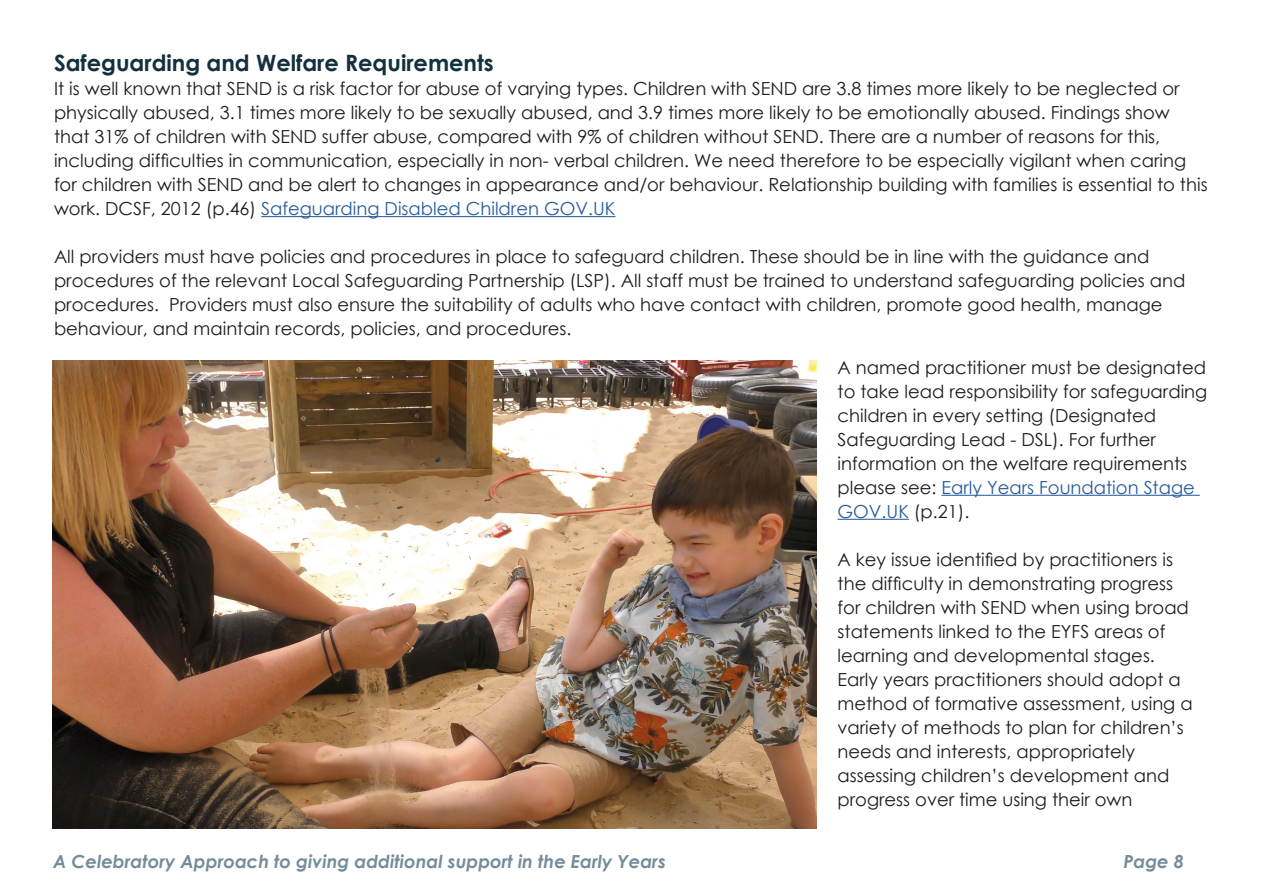
<style>
.page{position:relative;width:1263px;height:893px;background:#fff}
.page>*{position:absolute;margin:0;border:0;box-sizing:border-box;transform-origin:0 0}
.t1{font:700 22.5px "Century Gothic";color:#12303e}
.t2{font:18px/24px "Century Gothic";color:#1d1d1b}
.t3{font:italic 700 18px "Century Gothic";color:#758c9b}
.s1{color:#275b9c}
</style>
<div class="page">
<hr style="left:261px;top:216px;width:354px;height:1px;background:#275b9c">
<hr style="left:941px;top:495px;width:259px;height:1px;background:#275b9c">
<hr style="left:837px;top:519px;width:72px;height:1px;background:#275b9c">
<img style="left:52px;top:360px;width:764px;height:468px">
<p class="t1" style="left:54px;top:46px;width:441px">Safeguarding and Welfare Requirements</p>
<p class="t2" style="left:54px;top:76px;width:1155px">It is well known that SEND is a risk factor for abuse of varying types. Children with SEND are 3.8 times more likely to be neglected or physically abused, 3.1 times more likely to be sexually abused, and 3.9 times more likely to be emotionally abused. Findings show that 31% of children with SEND suffer abuse, compared with 9% of children without SEND. There are a number of reasons for this, including difficulties in communication, especially in non- verbal children. We need therefore to be especially vigilant when caring for children with SEND and be alert to changes in appearance and/or behaviour. Relationship building with families is essential to this work. DCSF, 2012 (p.46) <span class="s1">Safeguarding Disabled Children GOV.UK</span></p>
<p class="t2" style="left:54px;top:244px;width:1133px">All providers must have policies and procedures in place to safeguard children. These should be in line with the guidance and procedures of the relevant Local Safeguarding Partnership (LSP). All staff must be trained to understand safeguarding policies and procedures. Providers must also ensure the suitability of adults who have contact with children, promote good health, manage behaviour, and maintain records, policies, and procedures.</p>
<p class="t2" style="left:837px;top:355px;width:371px">A named practitioner must be designated to take lead responsibility for safeguarding children in every setting (Designated Safeguarding Lead - DSL). For further information on the welfare requirements please see: <span class="s1">Early Years Foundation Stage GOV.UK</span> (p.21).</p>
<p class="t2" style="left:837px;top:547px;width:357px">A key issue identified by practitioners is the difficulty in demonstrating progress for children with SEND when using broad statements linked to the EYFS areas of learning and developmental stages.<br>Early years practitioners should adopt a method of formative assessment, using a variety of methods to plan for children’s needs and interests, appropriately assessing children’s development and progress over time using their own</p>
<p class="t3" style="left:53px;top:848px;width:614px">A Celebratory Approach to giving additional support in the Early Years</p>
<p class="t3" style="left:1123px;top:848px;width:62px">Page 8</p>
</div>
